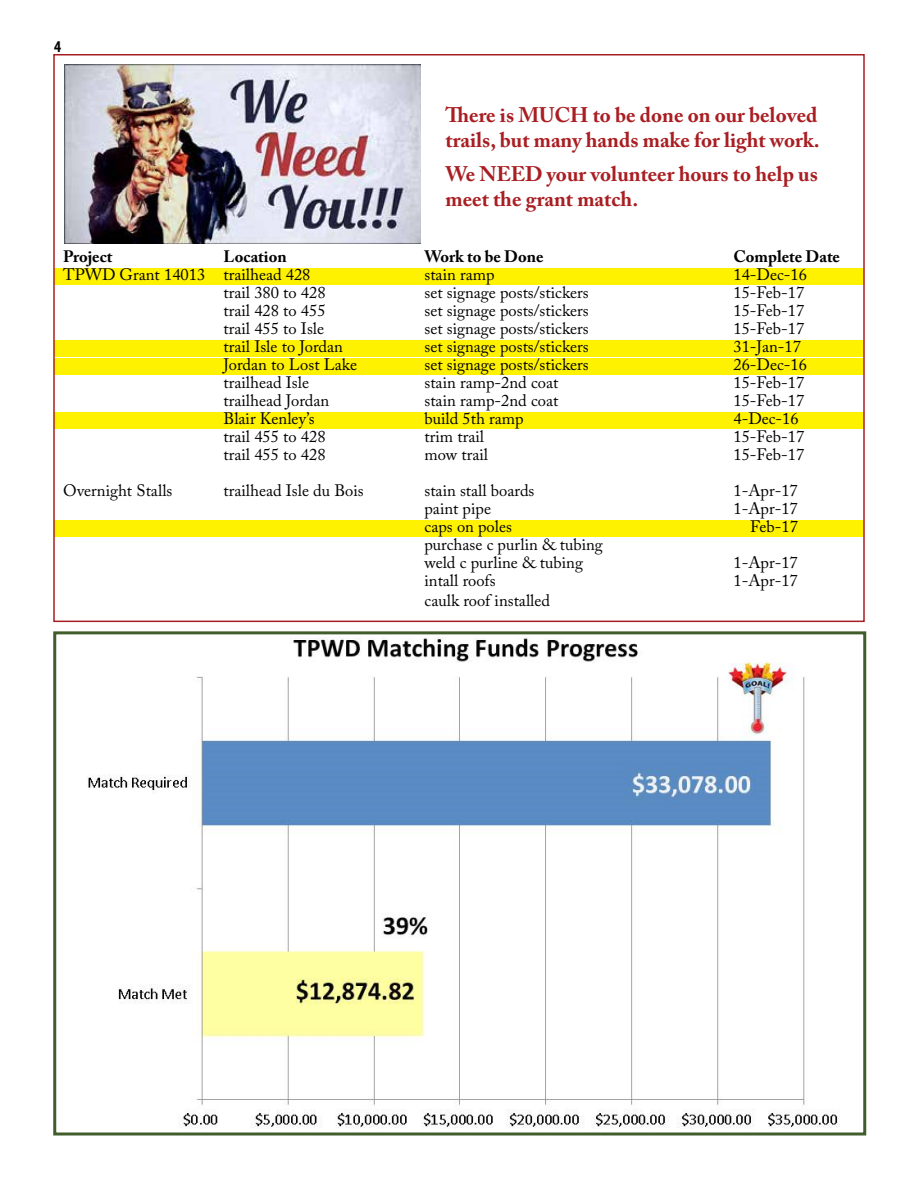
<style>
.page{position:relative;width:918px;height:1188px;background:#fff}
.page>*{position:absolute;margin:0;border:0;box-sizing:border-box;transform-origin:0 0}
.t1{font:700 21px/25.2px "Adobe Caslon Pro";color:#a91e22}
.t2{font:16.5px/18px "Adobe Caslon Pro";color:#000}
.t3{font:700 16.5px "Adobe Caslon Pro";color:#000}
.t4{font:700 condensed 16.5px "Myriad Pro";color:#000}
</style>
<div class="page">
<div style="left:54px;top:268px;width:810px;height:16px;background:#fff200"></div>
<div style="left:54px;top:340px;width:810px;height:16px;background:#fff200"></div>
<div style="left:54px;top:358px;width:810px;height:16px;background:#fff200"></div>
<div style="left:54px;top:412px;width:810px;height:16px;background:#fff200"></div>
<div style="left:54px;top:520px;width:810px;height:16px;background:#fff200"></div>
<img style="left:65px;top:65px;width:356px;height:179px">
<img style="left:87px;top:637px;width:753px;height:492px">
<div style="left:53px;top:631px;width:813px;height:505px;border:3px solid #405d2b"></div>
<p class="t4" style="left:54px;top:36px;width:9px">4</p>
<p class="t1" style="left:446px;top:102px;width:376px">There is MUCH to be done on our beloved trails, but many hands make for light work.</p>
<p class="t1" style="left:446px;top:161px;width:374px">We NEED your volunteer hours to help us meet the grant match.</p>
<p class="t3" style="left:63px;top:247px;width:51px">Project</p>
<p class="t3" style="left:223px;top:247px;width:65px">Location</p>
<p class="t3" style="left:424px;top:247px;width:121px">Work to be Done</p>
<p class="t3" style="left:733px;top:247px;width:108px">Complete Date</p>
<p class="t2" style="left:63px;top:265px;width:249px">TPWD Grant 14013 trailhead 428</p>
<p class="t2" style="left:424px;top:265px;width:72px">stain ramp</p>
<p class="t2" style="left:733px;top:265px;width:75px">14-Dec-16</p>
<p class="t2" style="left:223px;top:283px;width:104px">trail 380 to 428</p>
<p class="t2" style="left:424px;top:283px;width:166px">set signage posts/stickers</p>
<p class="t2" style="left:733px;top:283px;width:72px">15-Feb-17</p>
<p class="t2" style="left:223px;top:301px;width:104px">trail 428 to 455</p>
<p class="t2" style="left:424px;top:301px;width:166px">set signage posts/stickers</p>
<p class="t2" style="left:733px;top:301px;width:72px">15-Feb-17</p>
<p class="t2" style="left:223px;top:319px;width:102px">trail 455 to Isle</p>
<p class="t2" style="left:424px;top:319px;width:166px">set signage posts/stickers</p>
<p class="t2" style="left:733px;top:319px;width:72px">15-Feb-17</p>
<p class="t2" style="left:223px;top:337px;width:121px">trail Isle to Jordan</p>
<p class="t2" style="left:424px;top:337px;width:166px">set signage posts/stickers</p>
<p class="t2" style="left:733px;top:337px;width:69px">31-Jan-17</p>
<p class="t2" style="left:223px;top:355px;width:135px">Jordan to Lost Lake</p>
<p class="t2" style="left:424px;top:355px;width:166px">set signage posts/stickers</p>
<p class="t2" style="left:733px;top:355px;width:75px">26-Dec-16</p>
<p class="t2" style="left:223px;top:373px;width:87px">trailhead Isle</p>
<p class="t2" style="left:424px;top:373px;width:135px">stain ramp-2nd coat</p>
<p class="t2" style="left:733px;top:373px;width:72px">15-Feb-17</p>
<p class="t2" style="left:223px;top:391px;width:107px">trailhead Jordan</p>
<p class="t2" style="left:424px;top:391px;width:135px">stain ramp-2nd coat</p>
<p class="t2" style="left:733px;top:391px;width:72px">15-Feb-17</p>
<p class="t2" style="left:223px;top:409px;width:93px">Blair Kenley’s</p>
<p class="t2" style="left:424px;top:409px;width:101px">build 5th ramp</p>
<p class="t2" style="left:733px;top:409px;width:67px">4-Dec-16</p>
<p class="t2" style="left:223px;top:427px;width:104px">trail 455 to 428</p>
<p class="t2" style="left:424px;top:427px;width:61px">trim trail</p>
<p class="t2" style="left:733px;top:427px;width:72px">15-Feb-17</p>
<p class="t2" style="left:223px;top:445px;width:104px">trail 455 to 428</p>
<p class="t2" style="left:424px;top:445px;width:65px">mow trail</p>
<p class="t2" style="left:733px;top:445px;width:72px">15-Feb-17</p>
<p class="t2" style="left:63px;top:481px;width:111px">Overnight Stalls</p>
<p class="t2" style="left:223px;top:481px;width:142px">trailhead Isle du Bois</p>
<p class="t2" style="left:424px;top:481px;width:111px">stain stall boards</p>
<p class="t2" style="left:733px;top:481px;width:66px">1-Apr-17</p>
<p class="t2" style="left:424px;top:499px;width:68px">paint pipe</p>
<p class="t2" style="left:733px;top:499px;width:66px">1-Apr-17</p>
<p class="t2" style="left:424px;top:517px;width:89px">caps on poles</p>
<p class="t2" style="left:750px;top:517px;width:49px">Feb-17</p>
<p class="t2" style="left:424px;top:535px;width:180px">purchase c purlin &amp; tubing weld c purline &amp; tubing</p>
<p class="t2" style="left:733px;top:553px;width:66px">1-Apr-17</p>
<p class="t2" style="left:424px;top:571px;width:73px">intall roofs</p>
<p class="t2" style="left:733px;top:571px;width:66px">1-Apr-17</p>
<p class="t2" style="left:424px;top:591px;width:127px">caulk roof installed</p>
</div>
